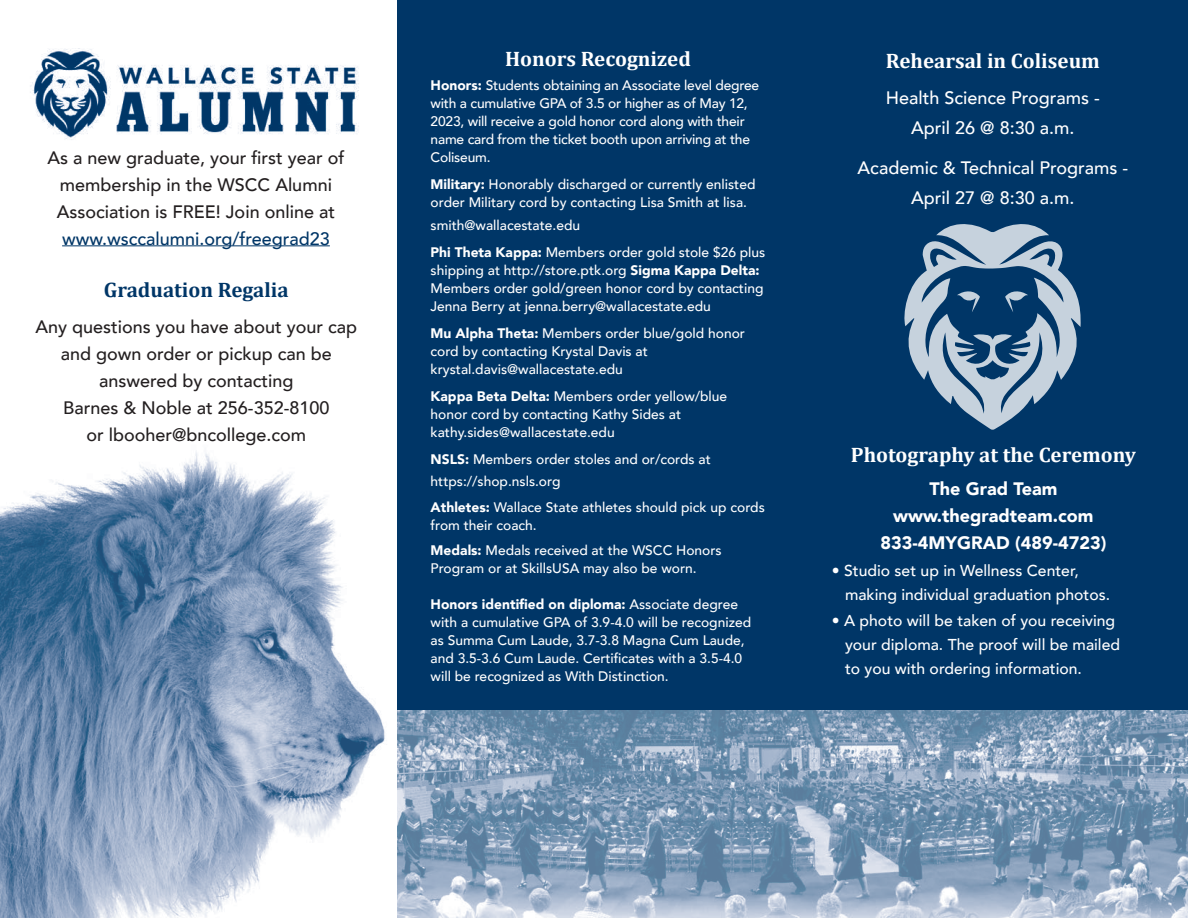
<style>
.page{position:relative;width:1188px;height:918px;background:#fff}
.page>*{position:absolute;margin:0;border:0;box-sizing:border-box;transform-origin:0 0}
.t1{font:700 21px "Cambria";color:#fff}
.t2{font:700 21px "Cambria";color:#003667}
.t3{font:500 18px/27px "Avenir";color:#231f20;text-align:center}
.t4{font:500 18px "Avenir";color:#fff}
.t5{font:900 18px "Avenir";color:#fff}
.t6{font:500 18px "Avenir";color:#003667}
.t7{font:500 15.75px "Avenir";color:#fff}
.t8{font:500 13.8px/18px "Avenir";color:#fff}
.s1{font-weight:900}
</style>
<div class="page">
<img style="left:0;top:434px;width:398px;height:484px">
<img style="left:398px;top:709px;width:790px;height:209px">
<div style="left:398px;top:0;width:790px;height:709px;background:#003667"></div>
<img style="left:30px;top:49px;width:329px;height:91px">
<hr style="left:62px;top:245px;width:268px;height:1px;background:#003667">
<svg style="left:904px;top:224px;width:177px;height:206px"></svg>
<p class="t3" style="left:47px;top:143px;width:299px">As a new graduate, your first year of membership in the WSCC Alumni</p>
<p class="t3" style="left:57px;top:197px;width:280px">Association is FREE! Join online at</p>
<p class="t6" style="left:62px;top:223px;width:269px">www.wsccalumni.org/freegrad23</p>
<p class="t2" style="left:104px;top:277px;width:186px">Graduation Regalia</p>
<p class="t3" style="left:36px;top:312px;width:323px">Any questions you have about your cap and gown order or pickup can be</p>
<p class="t3" style="left:99px;top:366px;width:196px">answered by contacting</p>
<p class="t3" style="left:63px;top:393px;width:268px">Barnes &amp; Noble at 256-352-8100</p>
<p class="t3" style="left:86px;top:420px;width:221px">or lbooher@bncollege.com</p>
<p class="t1" style="left:505px;top:46px;width:187px">Honors Recognized</p>
<p class="t8" style="left:431px;top:76px;width:330px"><span class="s1">Honors:</span> Students obtaining an Associate level degree with a cumulative GPA of 3.5 or higher as of May 12, 2023, will receive a gold honor cord along with their name card from the ticket booth upon arriving at the Coliseum.</p>
<p class="t8" style="left:431px;top:175px;width:326px"><span class="s1">Military:</span> Honorably discharged or currently enlisted order Military cord by contacting Lisa Smith at lisa.</p>
<p class="t8" style="left:431px;top:215px;width:151px">smith@wallacestate.edu</p>
<p class="t8" style="left:431px;top:242px;width:336px"><span class="s1">Phi Theta Kappa:</span> Members order gold stole $26 plus shipping at http://store.ptk.org <span class="s1">Sigma Kappa Delta:<br></span>Members order gold/green honor cord by contacting Jenna Berry at jenna.berry@wallacestate.edu</p>
<p class="t8" style="left:431px;top:323px;width:316px"><span class="s1">Mu Alpha Theta:</span> Members order blue/gold honor cord by contacting Krystal Davis at</p>
<p class="t8" style="left:431px;top:359px;width:194px">krystal.davis@wallacestate.edu</p>
<p class="t8" style="left:431px;top:386px;width:298px"><span class="s1">Kappa Beta Delta:</span> Members order yellow/blue honor cord by contacting Kathy Sides at</p>
<p class="t8" style="left:431px;top:422px;width:186px">kathy.sides@wallacestate.edu</p>
<p class="t8" style="left:431px;top:449px;width:282px"><span class="s1">NSLS:</span> Members order stoles and or/cords at</p>
<p class="t8" style="left:431px;top:472px;width:131px">https://shop.nsls.org</p>
<p class="t8" style="left:431px;top:497px;width:336px"><span class="s1">Athletes:</span> Wallace State athletes should pick up cords from their coach.</p>
<p class="t8" style="left:431px;top:541px;width:293px"><span class="s1">Medals:</span> Medals received at the WSCC Honors<br>Program or at SkillsUSA may also be worn.</p>
<p class="t8" style="left:431px;top:595px;width:322px"><span class="s1">Honors identified on diploma:</span> Associate degree with a cumulative GPA of 3.9-4.0 will be recognized as Summa Cum Laude, 3.7-3.8 Magna Cum Laude, and 3.5-3.6 Cum Laude. Certificates with a 3.5-4.0 will be recognized as With Distinction.</p>
<p class="t1" style="left:886px;top:48px;width:216px">Rehearsal in Coliseum</p>
<p class="t4" style="left:886px;top:82px;width:216px">Health Science Programs -</p>
<p class="t4" style="left:911px;top:112px;width:165px">April 26 @ 8:30 a.m.</p>
<p class="t4" style="left:858px;top:153px;width:272px">Academic &amp; Technical Programs -</p>
<p class="t4" style="left:911px;top:183px;width:165px">April 27 @ 8:30 a.m.</p>
<p class="t1" style="left:851px;top:442px;width:287px">Photography at the Ceremony</p>
<p class="t5" style="left:929px;top:473px;width:129px">The Grad Team</p>
<p class="t5" style="left:893px;top:500px;width:202px">www.thegradteam.com</p>
<p class="t5" style="left:881px;top:527px;width:227px">833-4MYGRAD (489-4723)</p>
<p class="t7" style="left:832px;top:557px;width:248px">• Studio set up in Wellness Center,</p>
<p class="t7" style="left:845px;top:581px;width:267px">making individual graduation photos.</p>
<p class="t7" style="left:832px;top:607px;width:285px">• A photo will be taken of you receiving</p>
<p class="t7" style="left:845px;top:631px;width:277px">your diploma. The proof will be mailed</p>
<p class="t7" style="left:845px;top:655px;width:238px">to you with ordering information.</p>
</div>
